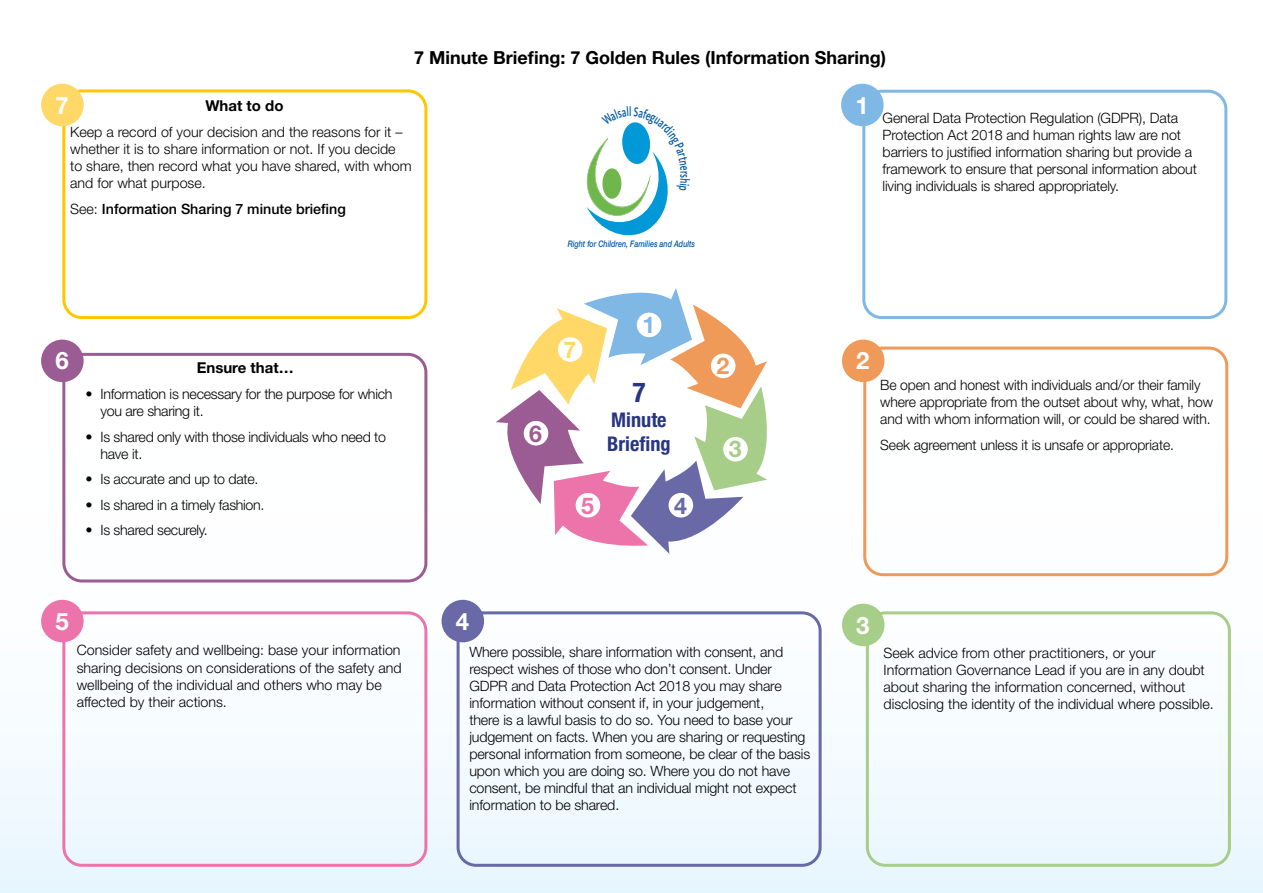
<style>
.page{position:relative;width:1263px;height:893px;background:#fff}
.page>*{position:absolute;margin:0;border:0;box-sizing:border-box;transform-origin:0 0}
.t1{font:700 condensed 27.45px "Helvetica Neue LT Std";color:#283583}
.t2{font:700 24px "Helvetica Neue LT Std";color:#fff}
.t3{font:700 23.1px "Helvetica Neue LT Std";color:#80b8e5}
.t4{font:700 23.1px "Helvetica Neue LT Std";color:#f09a59}
.t5{font:700 23.1px "Helvetica Neue LT Std";color:#a6ce88}
.t6{font:700 23.1px "Helvetica Neue LT Std";color:#ed74aa}
.t7{font:700 23.1px "Helvetica Neue LT Std";color:#6969a7}
.t8{font:700 23.1px "Helvetica Neue LT Std";color:#9b5c93}
.t9{font:700 23.1px "Helvetica Neue LT Std";color:#ffd867}
.t10{font:700 condensed 20.25px/24.3px "Helvetica Neue LT Std";color:#283583}
.t11{font:700 18px "Helvetica Neue LT Std";color:#000}
.t12{font:700 15px "Helvetica Neue LT Std";color:#000}
.t13{font:300 14.25px/17.1px "Helvetica Neue LT Std";letter-spacing:-.01em;color:#000}
.t14{font:500 14.25px "Helvetica Neue LT Std";color:#000}
.t15{font:500 13.5px "Kievit";color:#005aa7;scale:.7 1}
.t16{font:italic 500 9px "Helvetica Neue LT Std";color:#005aa7;scale:.79 1}
.s1{font-weight:300}
</style>
<div class="page">
<div style="left:0;top:45px;width:1263px;height:848px;background:linear-gradient(to bottom,#fff,#f2f9fe)"></div>
<svg style="left:496px;top:282px;width:281px;height:272px"></svg>
<div style="left:637px;top:313px;width:24px;height:24px;background:#fff;border-radius:50%"></div>
<div style="left:711px;top:354px;width:24px;height:24px;background:#fff;border-radius:50%"></div>
<div style="left:723px;top:437px;width:25px;height:24px;background:#fff;border-radius:50%"></div>
<div style="left:668px;top:493px;width:25px;height:24px;background:#fff;border-radius:50%"></div>
<div style="left:576px;top:493px;width:24px;height:24px;background:#fff;border-radius:50%"></div>
<div style="left:524px;top:421px;width:24px;height:25px;background:#fff;border-radius:50%"></div>
<div style="left:558px;top:337px;width:24px;height:25px;background:#fff;border-radius:50%"></div>
<div style="left:862px;top:90px;width:365px;height:229px;border:3px solid #80b8e5;border-radius:18px"></div>
<div style="left:841px;top:84px;width:43px;height:42px;background:#80b8e5;border-radius:50%"></div>
<div style="left:863px;top:347px;width:365px;height:229px;border:3px solid #f09a59;border-radius:18px"></div>
<div style="left:842px;top:340px;width:42px;height:42px;background:#f09a59;border-radius:50%"></div>
<div style="left:866px;top:611px;width:365px;height:256px;border:3px solid #a6ce88;border-radius:18px"></div>
<div style="left:842px;top:604px;width:42px;height:42px;background:#a6ce88;border-radius:50%"></div>
<div style="left:457px;top:611px;width:365px;height:256px;border:3px solid #6969a7;border-radius:18px"></div>
<div style="left:441px;top:600px;width:43px;height:42px;background:#6969a7;border-radius:50%"></div>
<div style="left:62px;top:611px;width:365px;height:256px;border:3px solid #ed74aa;border-radius:18px"></div>
<div style="left:41px;top:600px;width:43px;height:42px;background:#ed74aa;border-radius:50%"></div>
<div style="left:62px;top:353px;width:365px;height:229px;border:3px solid #9b5c93;border-radius:18px"></div>
<div style="left:41px;top:340px;width:43px;height:42px;background:#9b5c93;border-radius:50%"></div>
<div style="left:62px;top:89px;width:365px;height:230px;border:3px solid #fec700;border-radius:18px"></div>
<div style="left:41px;top:84px;width:43px;height:42px;background:#ffd867;border-radius:50%"></div>
<svg style="left:583px;top:107px;width:107px;height:134px"></svg>
<p class="t11" style="left:414px;top:46px;width:473px">7 Minute Briefing: 7 Golden Rules (Information Sharing)</p>
<p class="t15" style="left:629px;top:103px;width:5px">l</p>
<h2 class="t2" style="left:55px;top:90px;width:15px">7</h2>
<p class="t12" style="left:205px;top:97px;width:80px">What to do</p>
<p class="t13" style="left:70px;top:123px;width:343px">Keep a record of your decision and the reasons for it – whether it is to share information or not. If you decide<br>to share, then record what you have shared, with whom and for what purpose.</p>
<p class="t14" style="left:70px;top:200px;width:277px"><span class="s1">See:</span> Information Sharing 7 minute briefing</p>
<p class="t13" style="left:883px;top:109px;width:316px;text-indent:-27px"><sup>1</sup> General Data Protection Regulation (GDPR), Data Protection Act 2018 and human rights law are not barriers to justified information sharing but provide a framework to ensure that personal information about living individuals is shared appropriately.</p>
<p class="t16" style="left:568px;top:238px;width:163px">Right for Children, Families and Adults</p>
<h2 class="t2" style="left:55px;top:346px;width:15px">6</h2>
<p class="t12" style="left:197px;top:359px;width:98px">Ensure that…</p>
<p class="t13" style="left:100px;top:385px;width:293px;text-indent:-15px">• Information is necessary for the purpose for which you are sharing it.</p>
<p class="t13" style="left:100px;top:428px;width:287px;text-indent:-15px">• Is shared only with those individuals who need to have it.</p>
<p class="t13" style="left:85px;top:470px;width:175px">• Is accurate and up to date.</p>
<p class="t13" style="left:85px;top:496px;width:181px">• Is shared in a timely fashion.</p>
<p class="t13" style="left:85px;top:521px;width:124px">• Is shared securely.</p>
<h2 class="t2" style="left:55px;top:606px;width:15px">5</h2>
<p class="t13" style="left:77px;top:641px;width:326px">Consider safety and wellbeing: base your information sharing decisions on considerations of the safety and wellbeing of the individual and others who may be affected by their actions.</p>
<h2 class="t2" style="left:456px;top:606px;width:15px">4</h2>
<h3 class="t8" style="left:529px;top:419px;width:14px">6</h3>
<h3 class="t9" style="left:563px;top:335px;width:14px">7</h3>
<h3 class="t3" style="left:642px;top:311px;width:14px">1</h3>
<h1 class="t1" style="left:632px;top:376px;width:15px">7</h1>
<h3 class="t10" style="left:607px;top:407px;width:65px">Minute<br>Briefing</h3>
<h3 class="t6" style="left:581px;top:491px;width:14px">5</h3>
<h3 class="t7" style="left:674px;top:491px;width:14px">4</h3>
<h3 class="t4" style="left:716px;top:352px;width:14px">2</h3>
<h3 class="t5" style="left:729px;top:435px;width:14px">3</h3>
<p class="t13" style="left:469px;top:643px;width:342px">Where possible, share information with consent, and respect wishes of those who don’t consent. Under GDPR and Data Protection Act 2018 you may share information without consent if, in your judgement,<br>there is a lawful basis to do so. You need to base your judgement on facts. When you are sharing or requesting personal information from someone, be clear of the basis upon which you are doing so. Where you do not have consent, be mindful that an individual might not expect information to be shared.</p>
<h2 class="t2" style="left:856px;top:346px;width:15px">2</h2>
<p class="t13" style="left:880px;top:376px;width:334px">Be open and honest with individuals and/or their family where appropriate from the outset about why, what, how and with whom information will, or could be shared with.</p>
<p class="t13" style="left:880px;top:436px;width:295px">Seek agreement unless it is unsafe or appropriate.</p>
<h2 class="t2" style="left:856px;top:610px;width:15px">3</h2>
<p class="t13" style="left:883px;top:644px;width:332px">Seek advice from other practitioners, or your Information Governance Lead if you are in any doubt about sharing the information concerned, without disclosing the identity of the individual where possible.</p>
</div>
